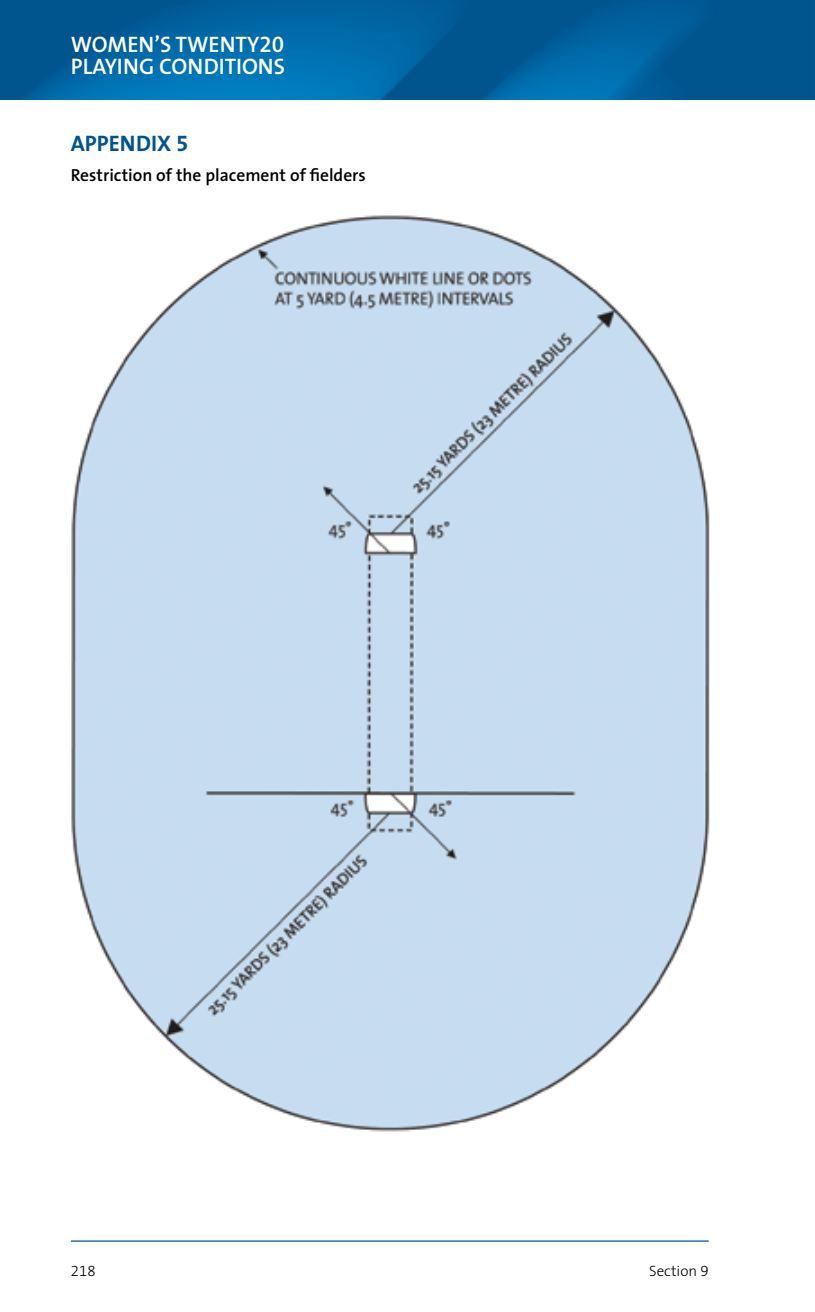
<style>
.page{position:relative;width:815px;height:1312px;background:#fff}
.page>*{position:absolute;margin:0;border:0;box-sizing:border-box;transform-origin:0 0}
.t1{font:600 22.5px/22.5px "The Sans";color:#fff}
.t2{font:700 22.5px "The Sans";color:#00548f}
.t3{font:600 17.5px "The Sans";color:#000}
.t4{font:300 15px "The Sans";color:#000}
.t5{font:15px "The Sans Light Expert";color:#000}
.s1{font-family:"The Sans Semi Bold Expert";font-weight:400}
.s2{font-family:"The Sans Bold Expert";font-weight:400}
.s3{font-family:"The Sans Light Expert";font-weight:400}
</style>
<div class="page">
<hr style="left:71px;top:1240px;width:638px;height:1px;background:#00548f">
<img style="left:0;top:0;width:815px;height:99px">
<img style="left:71px;top:215px;width:639px;height:917px">
<p class="t1" style="left:71px;top:32px;width:215px">women’s twenty<span class="s1">20<br></span>PLAYING CONDITIONS</p>
<p class="t2" style="left:71px;top:124px;width:119px">APPENDIX <span class="s2">5</span></p>
<p class="t3" style="left:71px;top:160px;width:296px">Restriction of the placement of fielders</p>
<p class="t5" style="left:71px;top:1258px;width:26px">218</p>
<p class="t4" style="left:649px;top:1258px;width:61px">Section <span class="s3">9</span></p>
</div>
